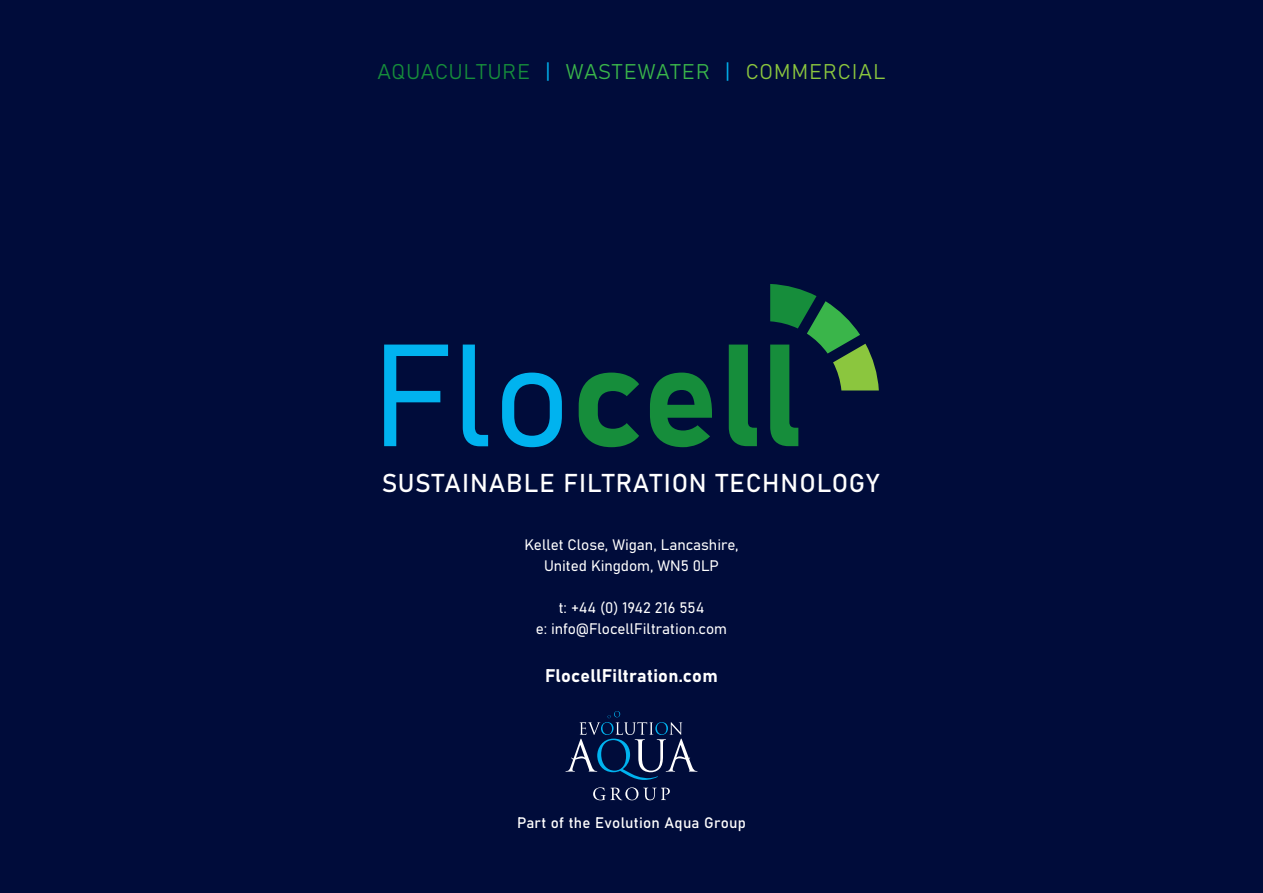
<style>
.page{position:relative;width:1263px;height:893px;background:#000c3a}
.page>*{position:absolute;margin:0;border:0;box-sizing:border-box;transform-origin:0 0}
.t1{font:25.5px "Bahnschrift";letter-spacing:.04em;color:#fff}
.t2{font:21px "Bahnschrift";letter-spacing:.05em;color:#168d3b}
.t3{font:18px "Bahnschrift";letter-spacing:.02em;color:#fff}
.t4{font:15px "Bahnschrift";color:#fff}
.t5{font:15px "Bahnschrift";letter-spacing:.02em;color:#fff}
.s1{color:#00b3ef}
.s2{color:#3ab54a}
.s3{color:#8bc63e}
</style>
<div class="page">
<svg style="left:593px;top:787px;width:77px;height:13px"></svg>
<svg style="left:565px;top:711px;width:132px;height:69px"></svg>
<svg style="left:384px;top:345px;width:64px;height:101px"></svg>
<svg style="left:463px;top:345px;width:25px;height:101px"></svg>
<svg style="left:502px;top:373px;width:60px;height:74px"></svg>
<svg style="left:579px;top:373px;width:60px;height:74px"></svg>
<svg style="left:650px;top:373px;width:62px;height:74px"></svg>
<svg style="left:729px;top:345px;width:28px;height:101px"></svg>
<svg style="left:770px;top:284px;width:109px;height:162px"></svg>
<p class="t2" style="left:377px;top:56px;width:509px">AQUACULTURE <span class="s1">|</span> <span class="s2">WASTEWATER</span> <span class="s1">|</span> <span class="s3">COMMERCIAL</span></p>
<p class="t1" style="left:382px;top:464px;width:499px">SUSTAINABLE FILTRATION TECHNOLOGY</p>
<p class="t4" style="left:524px;top:534px;width:216px">Kellet Close, Wigan, Lancashire,</p>
<p class="t4" style="left:544px;top:555px;width:176px">United Kingdom, WN5 0LP</p>
<p class="t4" style="left:559px;top:597px;width:147px">t: +44 (0) 1942 216 554</p>
<p class="t4" style="left:536px;top:618px;width:193px">e: info@FlocellFiltration.com</p>
<p class="t3" style="left:545px;top:662px;width:174px">FlocellFiltration.com</p>
<p class="t5" style="left:517px;top:812px;width:230px">Part of the Evolution Aqua Group</p>
</div>
